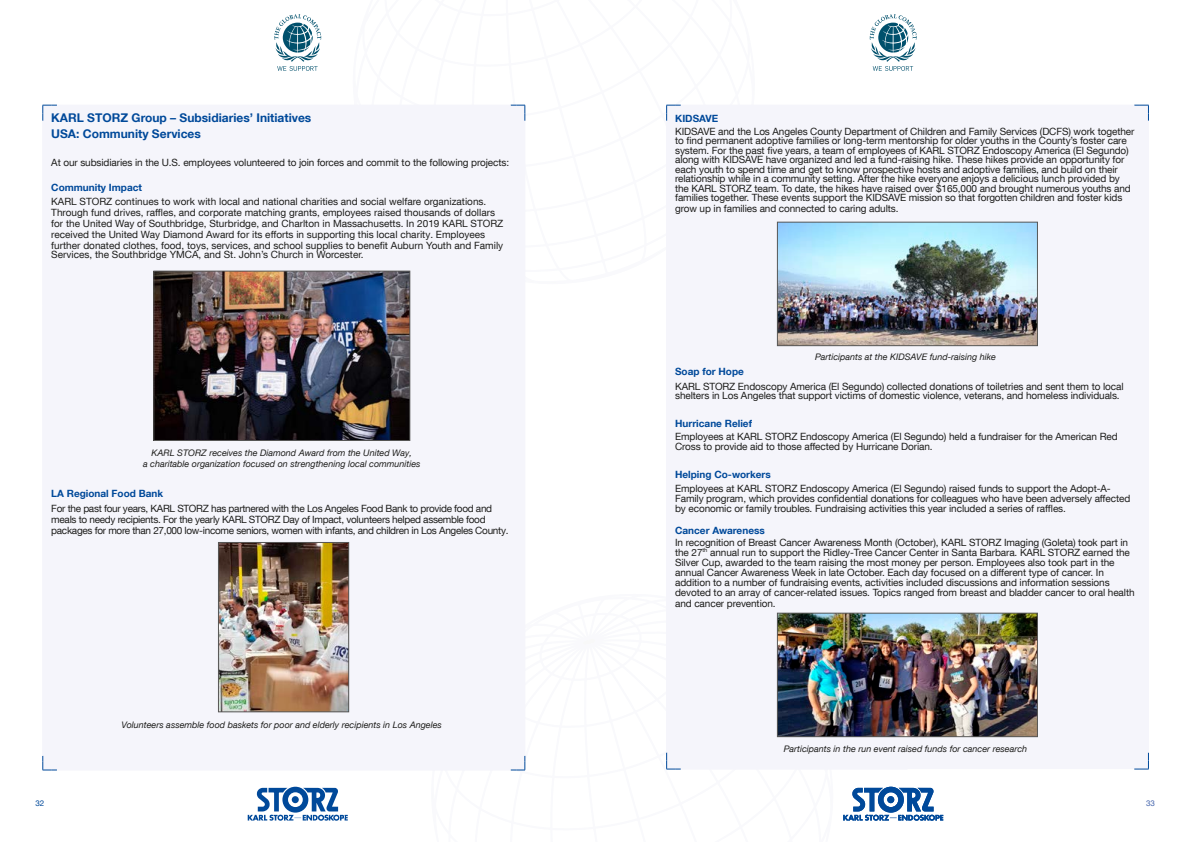
<style>
.page{position:relative;width:1191px;height:842px;background:#fff}
.page>*{position:absolute;margin:0;border:0;box-sizing:border-box;transform-origin:0 0}
.t1{font:700 12px/16px "KS Helvetica Neue";color:#00499a}
.t2{font:10px/10px "KS Helvetica Neue";letter-spacing:-.01em;color:#1d1d1b}
.t3{font:10px/11px "KS Helvetica Neue";letter-spacing:-.03em;color:#1d1d1b}
.t4{font:700 10px "KS Helvetica Neue";color:#00499a}
.t5{font:italic 9px/10.8px "KS Helvetica Neue";color:#1d1d1b;text-align:center}
.t6{font:8px "KS Helvetica Neue";color:#00499a}
.t7{font:8px "KS Helvetica Neue";color:#4565ad}
</style>
<div class="page">
<svg style="left:274px;top:14px;width:47px;height:57px"></svg>
<svg style="left:248px;top:787px;width:100px;height:34px"></svg>
<svg style="left:869px;top:14px;width:47px;height:57px"></svg>
<svg style="left:843px;top:787px;width:100px;height:34px"></svg>
<svg style="left:43px;top:105px;width:14px;height:16px"></svg>
<svg style="left:43px;top:756px;width:14px;height:15px"></svg>
<svg style="left:510px;top:756px;width:15px;height:15px"></svg>
<svg style="left:510px;top:105px;width:15px;height:16px"></svg>
<hr style="left:57px;top:105px;width:453px;height:1px;background:#f5f5fb">
<hr style="left:57px;top:770px;width:453px;height:1px;background:#f5f5fb">
<hr style="left:43px;top:121px;width:1px;height:184px;background:#f5f5fb">
<hr style="left:524px;top:121px;width:1px;height:184px;background:#f5f5fb">
<hr style="left:43px;top:305px;width:1px;height:451px;background:#f5f5fb">
<hr style="left:524px;top:305px;width:1px;height:451px;background:#f5f5fb">
<img style="left:156px;top:273px;width:252px;height:166px">
<div style="left:154px;top:271px;width:256px;height:170px;border:1px solid #575756"></div>
<img style="left:220px;top:544px;width:127px;height:166px">
<div style="left:218px;top:542px;width:131px;height:170px;border:1px solid #575756"></div>
<div style="left:776px;top:221px;width:262px;height:517px;background:#f5f5fb"></div>
<svg style="left:666px;top:105px;width:15px;height:16px"></svg>
<svg style="left:666px;top:752px;width:15px;height:18px"></svg>
<svg style="left:1134px;top:752px;width:15px;height:18px"></svg>
<svg style="left:1134px;top:105px;width:15px;height:16px"></svg>
<hr style="left:681px;top:105px;width:226px;height:1px;background:#f5f5fb">
<hr style="left:907px;top:105px;width:227px;height:1px;background:#f5f5fb">
<hr style="left:681px;top:769px;width:226px;height:1px;background:#f5f5fb">
<hr style="left:666px;top:121px;width:1px;height:300px;background:#f5f5fb">
<hr style="left:1148px;top:121px;width:1px;height:300px;background:#f5f5fb">
<hr style="left:666px;top:421px;width:1px;height:331px;background:#f5f5fb">
<hr style="left:1148px;top:421px;width:1px;height:331px;background:#f5f5fb">
<img style="left:779px;top:224px;width:256px;height:120px">
<div style="left:777px;top:222px;width:260px;height:124px;border:1px solid #575756"></div>
<img style="left:779px;top:615px;width:256px;height:120px">
<div style="left:777px;top:613px;width:260px;height:124px;border:1px solid #575756"></div>
<p class="t1" style="left:51px;top:110px;width:261px">KARL STORZ Group – Subsidiaries’ Initiatives<br>USA: Community Services</p>
<p class="t2" style="left:51px;top:157px;width:459px">At our subsidiaries in the U.S. employees volunteered to join forces and commit to the following projects:</p>
<p class="t4" style="left:51px;top:181px;width:92px">Community Impact</p>
<p class="t2" style="left:51px;top:196px;width:453px;line-height:11px">KARL STORZ continues to work with local and national charities and social welfare organizations.<br>Through fund drives, raffles, and corporate matching grants, employees raised thousands of dollars for the United Way of Southbridge, Sturbridge, and Charlton in Massachusetts. In 2019 KARL STORZ received the United Way Diamond Award for its efforts in supporting this local charity. Employees further donated clothes, food, toys, services, and school supplies to benefit Auburn Youth and Family</p>
<p class="t2" style="left:51px;top:249px;width:314px">Services, the Southbridge YMCA, and St. John’s Church in Worcester.</p>
<p class="t5" style="left:143px;top:447px;width:279px">KARL STORZ receives the Diamond Award from the United Way,<br>a charitable organization focused on strengthening local communities</p>
<p class="t4" style="left:51px;top:487px;width:113px">LA Regional Food Bank</p>
<p class="t3" style="left:51px;top:503px;width:459px">For the past four years, KARL STORZ has partnered with the Los Angeles Food Bank to provide food and meals to needy recipients. For the yearly KARL STORZ Day of Impact, volunteers helped assemble food packages for more than 27,000 low-income seniors, women with infants, and children in Los Angeles County.</p>
<p class="t5" style="left:122px;top:720px;width:322px">Volunteers assemble food baskets for poor and elderly recipients in Los Angeles</p>
<p class="t4" style="left:675px;top:112px;width:45px">KIDSAVE</p>
<p class="t2" style="left:675px;top:126px;width:461px;line-height:9.5px">KIDSAVE and the Los Angeles County Department of Children and Family Services (DCFS) work together to find permanent adoptive families or long-term mentorship for older youths in the County’s foster care system. For the past five years, a team of employees of KARL STORZ Endoscopy America (El Segundo) along with KIDSAVE have organized and led a fund-raising hike. These hikes provide an opportunity for each youth to spend time and get to know prospective hosts and adoptive families, and build on their relationship while in a community setting. After the hike everyone enjoys a delicious lunch provided by the KARL STORZ team. To date, the hikes have raised over $165,000 and brought numerous youths and families together. These events support the KIDSAVE mission so that forgotten children and foster kids</p>
<p class="t2" style="left:675px;top:203px;width:225px">grow up in families and connected to caring adults.</p>
<p class="t5" style="left:815px;top:351px;width:183px">Participants at the KIDSAVE fund-raising hike</p>
<p class="t4" style="left:675px;top:366px;width:70px">Soap for Hope</p>
<p class="t2" style="left:675px;top:382px;width:450px;line-height:9px">KARL STORZ Endoscopy America (El Segundo) collected donations of toiletries and sent them to local shelters in Los Angeles that support victims of domestic violence, veterans, and homeless individuals.</p>
<p class="t4" style="left:675px;top:417px;width:78px">Hurricane Relief</p>
<p class="t2" style="left:675px;top:432px;width:444px">Employees at KARL STORZ Endoscopy America (El Segundo) held a fundraiser for the American Red<br>Cross to provide aid to those affected by Hurricane Dorian.</p>
<p class="t4" style="left:675px;top:468px;width:97px">Helping Co-workers</p>
<p class="t2" style="left:675px;top:483px;width:456px">Employees at KARL STORZ Endoscopy America (El Segundo) raised funds to support the Adopt-A-<br>Family program, which provides confidential donations for colleagues who have been adversely affected by economic or family troubles. Fundraising activities this year included a series of raffles.</p>
<p class="t4" style="left:675px;top:524px;width:91px">Cancer Awareness</p>
<p class="t2" style="left:675px;top:537px;width:461px">In recognition of Breast Cancer Awareness Month (October), KARL STORZ Imaging (Goleta) took part in the 27<sup>th</sup> annual run to support the Ridley-Tree Cancer Center in Santa Barbara. KARL STORZ earned the Silver Cup, awarded to the team raising the most money per person. Employees also took part in the annual Cancer Awareness Week in late October. Each day focused on a different type of cancer. In addition to a number of fundraising events, activities included discussions and information sessions devoted to an array of cancer-related issues. Topics ranged from breast and bladder cancer to oral health</p>
<p class="t2" style="left:675px;top:598px;width:102px">and cancer prevention.</p>
<p class="t5" style="left:784px;top:743px;width:245px">Participants in the run event raised funds for cancer research</p>
<p class="t6" style="left:35px;top:798px;width:10px">32</p>
<p class="t7" style="left:1146px;top:798px;width:10px">33</p>
</div>
